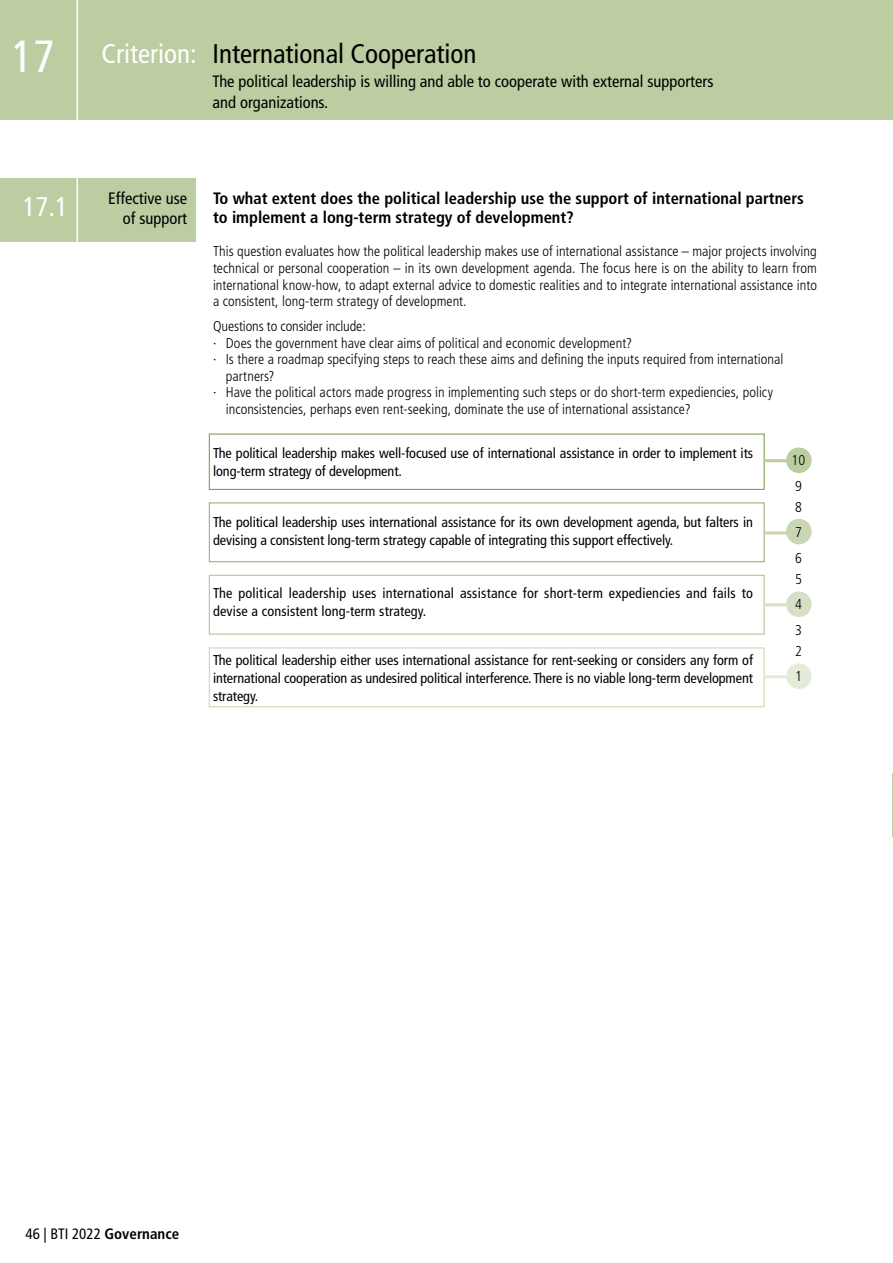
<style>
.page{position:relative;width:893px;height:1263px;background:#fff}
.page>*{position:absolute;margin:0;border:0;box-sizing:border-box;transform-origin:0 0}
.t1{font:condensed 27px "Frutiger";color:#000}
.t2{font:condensed 27px "Frutiger";color:#fff}
.t3{font:700 condensed 16.5px/19.5px "Frutiger";color:#000}
.t4{font:condensed 16.5px/20.7px "Frutiger";color:#000}
.t5{font:condensed 15px "Frutiger";color:#000}
.t6{font:300 condensed 14.25px/25.5px "Frutiger";letter-spacing:.005em;color:#000;text-align:justify}
.t7{font:condensed 14.25px/18px "Frutiger";letter-spacing:-.005em;color:#000}
.t8{font:condensed 14.25px/18px "Frutiger";letter-spacing:.015em;color:#000}
.s1{font-size:45px}
.s2{font-weight:700}
</style>
<div class="page">
<div style="left:0;top:0;width:893px;height:119px;background:#bbcda1"></div>
<hr style="left:892px;top:179px;width:1px;height:63px;background:#bbcda1">
<div style="left:0;top:179px;width:196px;height:63px;background:#bbcda1"></div>
<div style="left:209px;top:434px;width:556px;height:56px;border:1px solid #789e46"></div>
<div style="left:209px;top:647px;width:556px;height:60px;border:1px solid #c8d6b3"></div>
<div style="left:209px;top:575px;width:556px;height:60px;border:1px solid #adc38e"></div>
<div style="left:209px;top:502px;width:556px;height:60px;border:1px solid #92b06a"></div>
<hr style="left:764px;top:459px;width:32px;height:3px;background:#bbcda1">
<hr style="left:764px;top:675px;width:32px;height:3px;background:#e3ebd9">
<hr style="left:764px;top:603px;width:32px;height:3px;background:#d5e0c6">
<hr style="left:764px;top:531px;width:32px;height:3px;background:#c8d6b3">
<div style="left:786px;top:519px;width:26px;height:25px;background:#c8d6b3;border-radius:50%"></div>
<div style="left:786px;top:591px;width:26px;height:26px;background:#d5e0c6;border-radius:50%"></div>
<div style="left:786px;top:663px;width:26px;height:26px;background:#e3ebd9;border-radius:50%"></div>
<div style="left:786px;top:447px;width:26px;height:26px;background:#bbcda1;border-radius:50%"></div>
<hr style="left:892px;top:773px;width:1px;height:64px;background:#bbcda1">
<hr style="left:77px;top:0;width:1px;height:1175px;background:#fff">
<h1 class="t2" style="left:12px;top:38px;width:187px"><span class="s1">17</span> Criterion:</h1>
<h1 class="t1" style="left:213px;top:38px;width:266px">International Cooperation</h1>
<p class="t4" style="left:213px;top:71px;width:502px">The political leadership is willing and able to cooperate with external supporters and organizations.</p>
<h1 class="t2" style="left:23px;top:191px;width:47px">17.1</h1>
<p class="t3" style="left:213px;top:189px;width:592px">To what extent does the political leadership use the support of international partners to implement a long-term strategy of development?</p>
<p class="t6" style="left:213px;top:243px;width:605px;line-height:16.5px">This question evaluates how the political leadership makes use of international assistance – major projects involving technical or personal cooperation – in its own development agenda. The focus here is on the ability to learn from international know-how, to adapt external advice to domestic realities and to integrate international assistance into a consistent, long-term strategy of development.</p>
<p class="t6" style="left:213px;top:314px;width:154px">Questions to consider include:</p>
<p class="t6" style="left:213px;top:330px;width:421px">· Does the government have clear aims of political and economic development?</p>
<p class="t6" style="left:213px;top:347px;width:572px">· Is there a roadmap specifying steps to reach these aims and defining the inputs required from international</p>
<p class="t6" style="left:226px;top:363px;width:50px">partners?</p>
<p class="t6" style="left:213px;top:380px;width:561px">· Have the political actors made progress in implementing such steps or do short-term expediencies, policy</p>
<p class="t6" style="left:226px;top:396px;width:467px">inconsistencies, perhaps even rent-seeking, dominate the use of international assistance?</p>
<p class="t7" style="left:213px;top:444px;width:542px">The political leadership makes well-focused use of international assistance in order to implement its long-term strategy of development.</p>
<p class="t7" style="left:213px;top:513px;width:541px">The political leadership uses international assistance for its own development agenda, but falters in devising a consistent long-term strategy capable of integrating this support effectively.</p>
<p class="t8" style="left:213px;top:584px;width:541px">The political leadership uses international assistance for short-term expediencies and fails to devise a consistent long-term strategy.</p>
<p class="t7" style="left:213px;top:651px;width:541px;text-align:justify">The political leadership either uses international assistance for rent-seeking or considers any form of international cooperation as undesired political interference. There is no viable long-term development strategy.</p>
<p class="t4" style="left:108px;top:188px;width:80px;line-height:19.8px;text-align:right">Effective use of support</p>
<p class="t6" style="left:792px;top:448px;width:15px">10<br>9</p>
<p class="t6" style="left:795px;top:494px;width:8px">8<br>7<br>6</p>
<p class="t6" style="left:795px;top:566px;width:8px">5<br>4<br>3</p>
<p class="t6" style="left:795px;top:638px;width:8px">2<br>1</p>
<p class="t5" style="left:26px;top:1225px;width:155px">46 | BTI 2022 <span class="s2">Governance</span></p>
</div>
